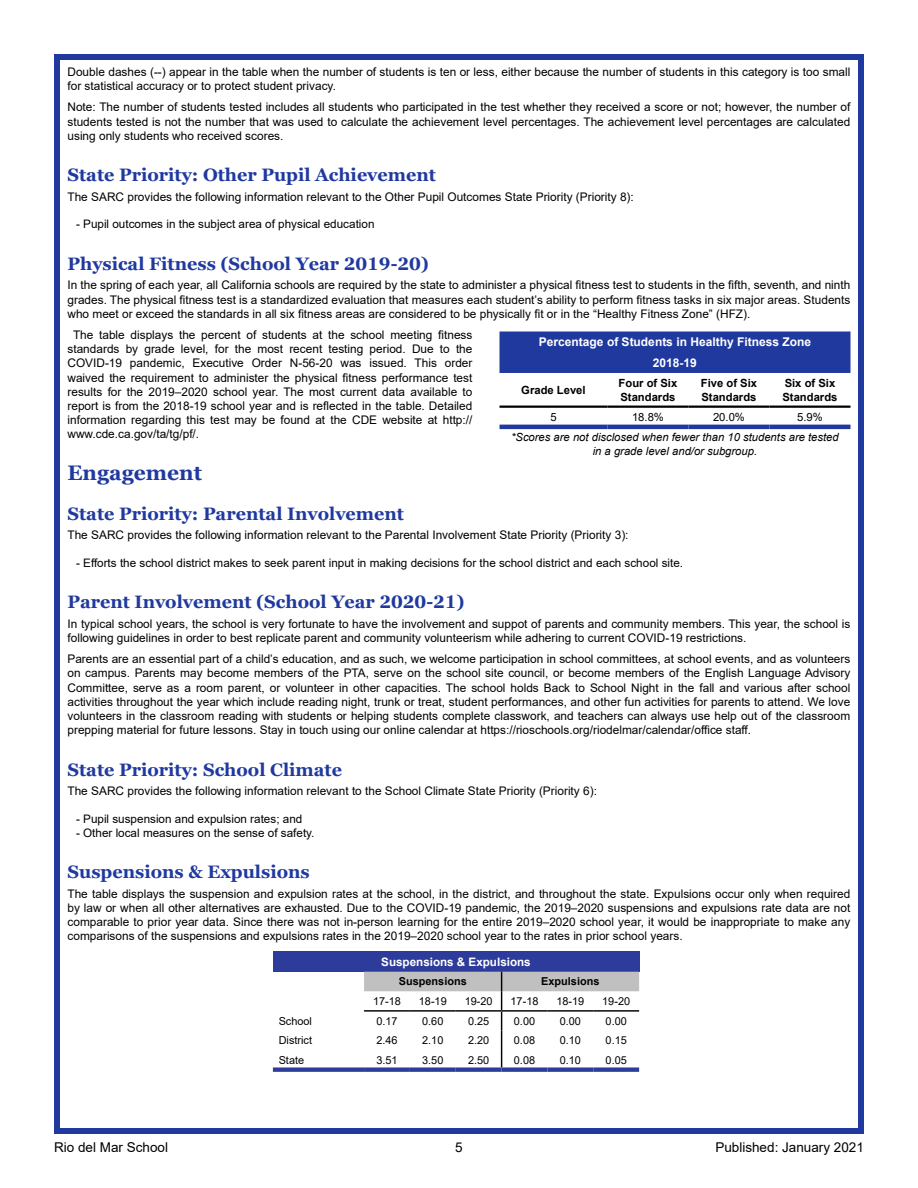
<style>
.page{position:relative;width:918px;height:1188px;background:#fff}
.page>*{position:absolute;margin:0;border:0;box-sizing:border-box;transform-origin:0 0}
.t1{font:700 21px "Georgia";color:#20399f}
.t2{font:700 18px "Georgia";color:#20399f}
.t3{font:13.5px "Arial";color:#000}
.t4{font:700 12px/20.7px "Arial";color:#fff;text-align:center}
.t5{font:11.85px/14.2px "Arial";color:#000;text-align:justify}
.t6{font:11.7px "Arial";color:#000}
.t7{font:700 11.7px "Arial";color:#fff}
.t8{font:italic 11.25px/13.5px "Arial";color:#000;text-align:center}
.t9{font:700 11.25px/13.5px "Arial";color:#000}
.t10{font:11.25px "Arial";color:#000}
.t11{font:10.95px "Arial";color:#000}
.t12{font:700 10.95px "Arial";color:#000}
</style>
<div class="page">
<div style="left:54px;top:54px;width:810px;height:1080px;border:6px solid #20399f"></div>
<div style="left:500px;top:332px;width:350px;height:41px;background:#20399f"></div>
<hr style="left:770px;top:406px;width:80px;height:2px;background:#000">
<hr style="left:688px;top:406px;width:82px;height:2px;background:#000">
<hr style="left:608px;top:406px;width:80px;height:2px;background:#000">
<hr style="left:500px;top:406px;width:108px;height:2px;background:#000">
<hr style="left:500px;top:425px;width:108px;height:4px;background:#20399f">
<hr style="left:608px;top:425px;width:80px;height:4px;background:#20399f">
<hr style="left:688px;top:425px;width:82px;height:4px;background:#20399f">
<hr style="left:770px;top:425px;width:80px;height:4px;background:#20399f">
<div style="left:273px;top:952px;width:366px;height:20px;background:#2d3c9b"></div>
<svg style="left:364px;top:972px;width:275px;height:95px"></svg>
<div style="left:456px;top:1067px;width:46px;height:5px;background:#2d3c9b"></div>
<div style="left:273px;top:1067px;width:91px;height:5px;background:#2d3c9b"></div>
<div style="left:364px;top:1067px;width:46px;height:5px;background:#2d3c9b"></div>
<div style="left:410px;top:1067px;width:46px;height:5px;background:#2d3c9b"></div>
<div style="left:502px;top:1067px;width:45px;height:5px;background:#2d3c9b"></div>
<div style="left:547px;top:1067px;width:46px;height:5px;background:#2d3c9b"></div>
<div style="left:593px;top:1067px;width:46px;height:5px;background:#2d3c9b"></div>
<p class="t5" style="left:68px;top:65px;width:784px">Double dashes (--) appear in the table when the number of students is ten or less, either because the number of students in this category is too small for statistical accuracy or to protect student privacy.</p>
<p class="t5" style="left:68px;top:100px;width:784px">Note: The number of students tested includes all students who participated in the test whether they received a score or not; however, the number of students tested is not the number that was used to calculate the achievement level percentages. The achievement level percentages are calculated using only students who received scores.</p>
<h2 class="t2" style="left:68px;top:164px;width:370px">State Priority: Other Pupil Achievement</h2>
<p class="t5" style="left:68px;top:190px;width:568px">The SARC provides the following information relevant to the Other Pupil Outcomes State Priority (Priority 8):</p>
<p class="t6" style="left:76px;top:216px;width:300px">- Pupil outcomes in the subject area of physical education</p>
<h2 class="t2" style="left:68px;top:252px;width:363px">Physical Fitness (School Year 2019-20)</h2>
<p class="t5" style="left:68px;top:278px;width:784px">In the spring of each year, all California schools are required by the state to administer a physical fitness test to students in the fifth, seventh, and ninth grades. The physical fitness test is a standardized evaluation that measures each student’s ability to perform fitness tasks in six major areas. Students who meet or exceed the standards in all six fitness areas are considered to be physically fit or in the “Healthy Fitness Zone” (HFZ).</p>
<p class="t5" style="left:68px;top:328px;width:407px;text-indent:6px">The table displays the percent of students at the school meeting fitness standards by grade level, for the most recent testing period. Due to the COVID-19 pandemic, Executive Order N-56-20 was issued. This order waived the requirement to administer the physical fitness performance test results for the 2019–2020 school year. The most current data available to report is from the 2018-19 school year and is reflected in the table. Detailed information regarding this test may be found at the CDE website at http:// www.cde.ca.gov/ta/tg/pf/.</p>
<h1 class="t1" style="left:68px;top:459px;width:136px">Engagement</h1>
<h2 class="t2" style="left:68px;top:502px;width:338px">State Priority: Parental Involvement</h2>
<p class="t5" style="left:68px;top:528px;width:563px">The SARC provides the following information relevant to the Parental Involvement State Priority (Priority 3):</p>
<p class="t6" style="left:76px;top:555px;width:609px">- Efforts the school district makes to seek parent input in making decisions for the school district and each school site.</p>
<h2 class="t2" style="left:68px;top:590px;width:399px">Parent Involvement (School Year 2020-21)</h2>
<p class="t5" style="left:68px;top:616px;width:784px">In typical school years, the school is very fortunate to have the involvement and suppot of parents and community members. This year, the school is following guidelines in order to best replicate parent and community volunteerism while adhering to current COVID-19 restrictions.</p>
<p class="t5" style="left:68px;top:652px;width:784px">Parents are an essential part of a child’s education, and as such, we welcome participation in school committees, at school events, and as volunteers on campus. Parents may become members of the PTA, serve on the school site council, or become members of the English Language Advisory Committee, serve as a room parent, or volunteer in other capacities. The school holds Back to School Night in the fall and various after school activities throughout the year which include reading night, trunk or treat, student performances, and other fun activities for parents to attend. We love volunteers in the classroom reading with students or helping students complete classwork, and teachers can always use help out of the classroom prepping material for future lessons. Stay in touch using our online calendar at https://rioschools.org/riodelmar/calendar/office staff.</p>
<h2 class="t2" style="left:68px;top:758px;width:276px">State Priority: School Climate</h2>
<p class="t5" style="left:68px;top:784px;width:531px">The SARC provides the following information relevant to the School Climate State Priority (Priority 6):</p>
<p class="t6" style="left:76px;top:811px;width:228px">- Pupil suspension and expulsion rates; and</p>
<p class="t6" style="left:76px;top:825px;width:240px">- Other local measures on the sense of safety.</p>
<h2 class="t2" style="left:68px;top:860px;width:244px">Suspensions &amp; Expulsions</h2>
<p class="t5" style="left:68px;top:886px;width:784px">The table displays the suspension and expulsion rates at the school, in the district, and throughout the state. Expulsions occur only when required by law or when all other alternatives are exhausted. Due to the COVID-19 pandemic, the 2019–2020 suspensions and expulsions rate data are not comparable to prior year data. Since there was not in-person learning for the entire 2019–2020 school year, it would be inappropriate to make any comparisons of the suspensions and expulsions rates in the 2019–2020 school year to the rates in prior school years.</p>
<p class="t4" style="left:539px;top:332px;width:274px">Percentage of Students in Healthy Fitness Zone<br>2018-19</p>
<p class="t9" style="left:521px;top:383px;width:66px">Grade Level</p>
<p class="t9" style="left:619px;top:377px;width:60px">Four of Six<br>Standards</p>
<p class="t9" style="left:701px;top:377px;width:58px">Five of Six<br>Standards</p>
<p class="t9" style="left:782px;top:377px;width:57px">Six of Six<br>Standards</p>
<p class="t10" style="left:550px;top:409px;width:8px">5</p>
<p class="t10" style="left:632px;top:409px;width:33px">18.8%</p>
<p class="t10" style="left:713px;top:409px;width:33px">20.0%</p>
<p class="t10" style="left:797px;top:409px;width:27px">5.9%</p>
<p class="t8" style="left:511px;top:431px;width:329px">*Scores are not disclosed when fewer than 10 students are tested in a grade level and/or subgroup.</p>
<p class="t7" style="left:381px;top:954px;width:151px">Suspensions &amp; Expulsions</p>
<p class="t12" style="left:399px;top:974px;width:69px">Suspensions</p>
<p class="t12" style="left:541px;top:974px;width:60px">Expulsions</p>
<p class="t11" style="left:373px;top:994px;width:29px">17-18</p>
<p class="t11" style="left:419px;top:994px;width:29px">18-19</p>
<p class="t11" style="left:465px;top:994px;width:29px">19-20</p>
<p class="t11" style="left:511px;top:994px;width:29px">17-18</p>
<p class="t11" style="left:556px;top:994px;width:29px">18-19</p>
<p class="t11" style="left:602px;top:994px;width:29px">19-20</p>
<p class="t11" style="left:279px;top:1013px;width:35px">School</p>
<p class="t11" style="left:376px;top:1013px;width:23px">0.17</p>
<p class="t11" style="left:422px;top:1013px;width:23px">0.60</p>
<p class="t11" style="left:468px;top:1013px;width:23px">0.25</p>
<p class="t11" style="left:514px;top:1013px;width:23px">0.00</p>
<p class="t11" style="left:560px;top:1013px;width:23px">0.00</p>
<p class="t11" style="left:606px;top:1013px;width:23px">0.00</p>
<p class="t11" style="left:279px;top:1033px;width:35px">District</p>
<p class="t11" style="left:376px;top:1033px;width:23px">2.46</p>
<p class="t11" style="left:422px;top:1033px;width:23px">2.10</p>
<p class="t11" style="left:468px;top:1033px;width:23px">2.20</p>
<p class="t11" style="left:514px;top:1033px;width:23px">0.08</p>
<p class="t11" style="left:560px;top:1033px;width:23px">0.10</p>
<p class="t11" style="left:606px;top:1033px;width:23px">0.15</p>
<p class="t11" style="left:279px;top:1052px;width:27px">State</p>
<p class="t11" style="left:376px;top:1052px;width:23px">3.51</p>
<p class="t11" style="left:422px;top:1052px;width:23px">3.50</p>
<p class="t11" style="left:468px;top:1052px;width:23px">2.50</p>
<p class="t11" style="left:514px;top:1052px;width:23px">0.08</p>
<p class="t11" style="left:560px;top:1052px;width:23px">0.10</p>
<p class="t11" style="left:606px;top:1052px;width:23px">0.05</p>
<p class="t3" style="left:54px;top:1138px;width:116px">Rio del Mar School</p>
<p class="t3" style="left:455px;top:1138px;width:9px">5</p>
<p class="t3" style="left:715px;top:1138px;width:150px">Published: January 2021</p>
</div>
